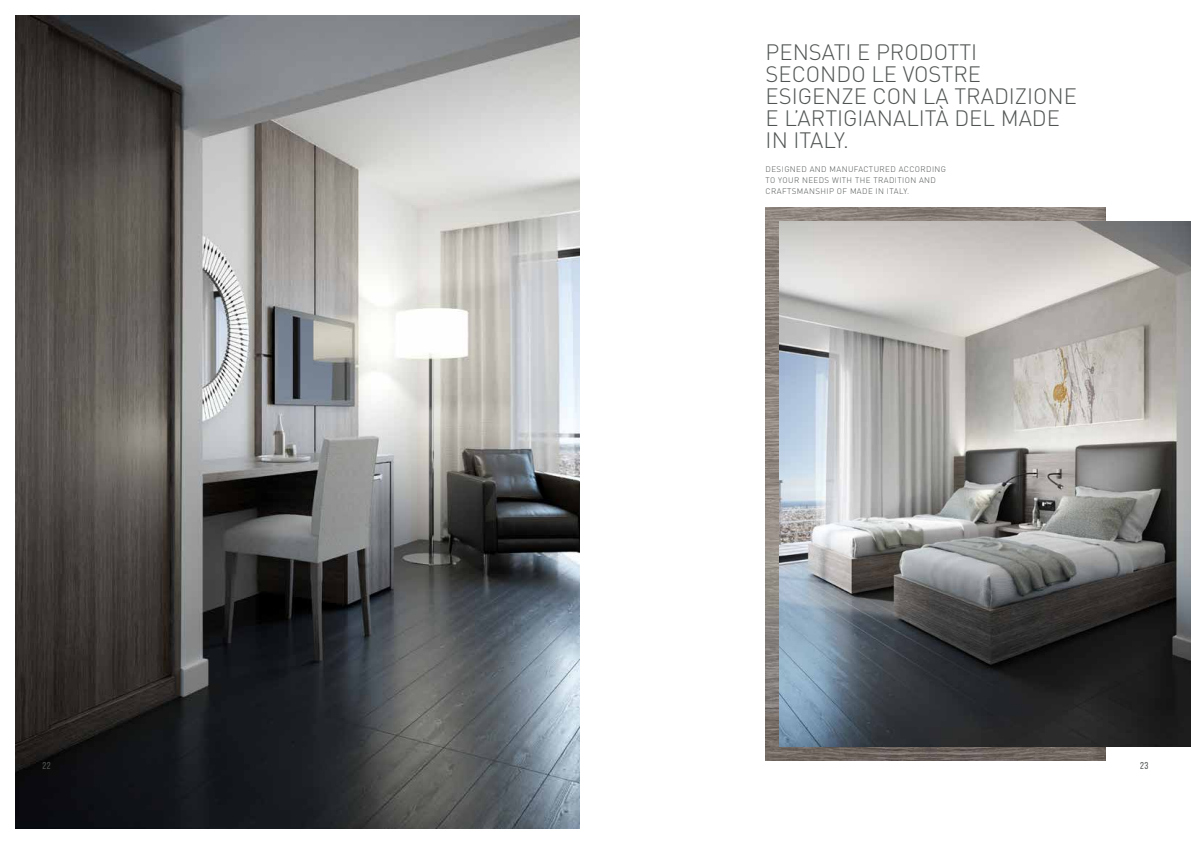
<style>
.page{position:relative;width:1191px;height:842px;background:#fff}
.page>*{position:absolute;margin:0;border:0;box-sizing:border-box;transform-origin:0 0}
.t1{font:300 22px/22px "DIN";color:#505453}
.t2{font:10px "Bebas Neue";color:#505453}
.t3{font:300 8px/11px "DIN";letter-spacing:.05em;color:#505453}
</style>
<div class="page">
<img style="left:15px;top:16px;width:564px;height:812px">
<img style="left:765px;top:207px;width:341px;height:553px">
<img style="left:780px;top:221px;width:411px;height:525px">
<h1 class="t1" style="left:765px;top:41px;width:313px">PENSATI E PRODOTTI<br>SECONDO LE VOSTRE<br>ESIGENZE CON LA TRADIZIONE<br>E L’ARTIGIANALITÀ DEL MADE<br>IN ITALY.</h1>
<p class="t3" style="left:765px;top:164px;width:182px">DESIGNED AND MANUFACTURED ACCORDING<br>TO YOUR NEEDS WITH THE TRADITION AND<br>CRAFTSMANSHIP OF MADE IN ITALY.</p>
<p class="t2" style="left:43px;top:760px;width:10px">22</p>
<p class="t2" style="left:1140px;top:760px;width:10px">23</p>
</div>
